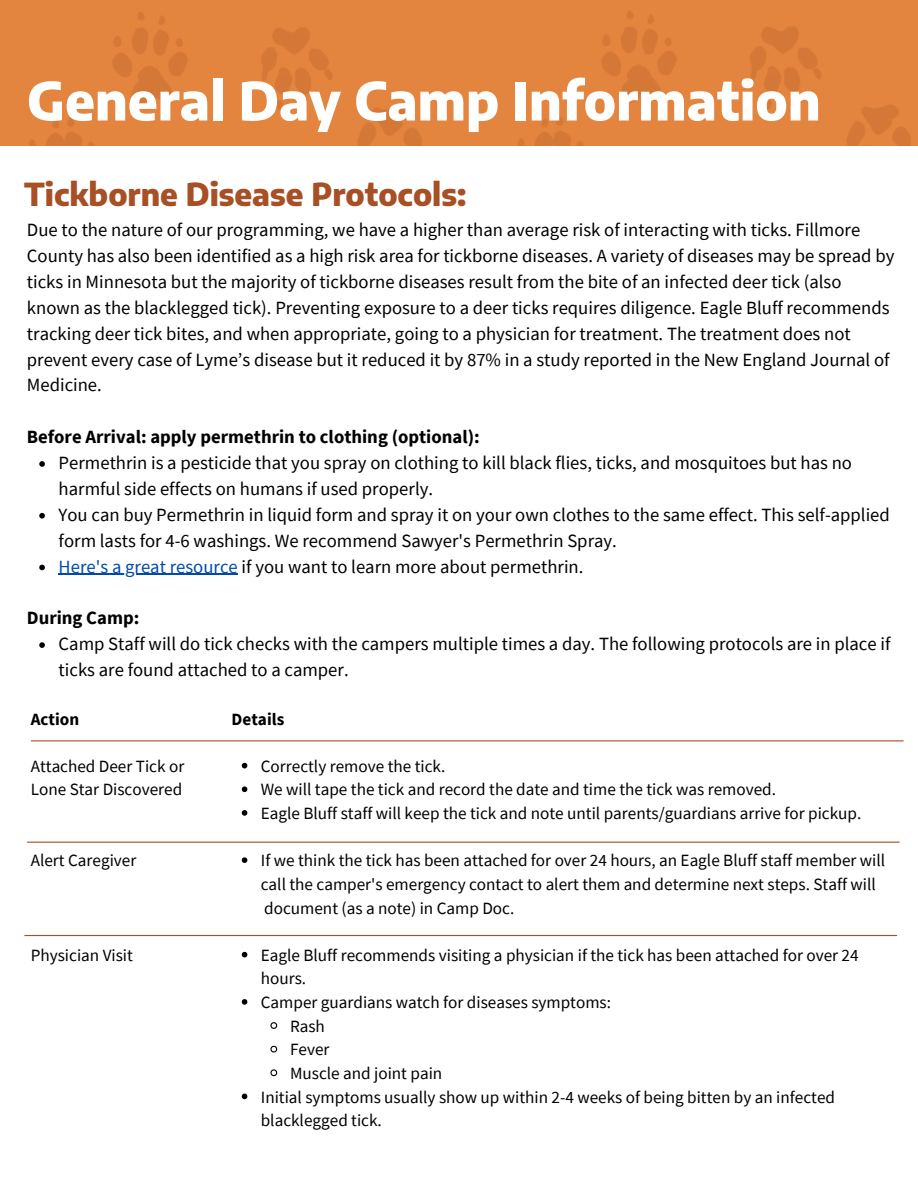
<style>
.page{position:relative;width:918px;height:1188px;background:#fff}
.page>*{position:absolute;margin:0;border:0;box-sizing:border-box;transform-origin:0 0}
.t1{font:800 52.5px "Encode Sans";color:#fff}
.t2{font:800 31.2px "Encode Sans";color:#a74f25}
.t3{font:18.75px/25.8px "Source Sans Pro";color:#000}
.t4{font:700 18.75px "Source Sans Pro";color:#000}
.t5{font:17.1px/23.7px "Source Sans Pro";color:#000}
.t6{font:700 17.1px "Source Sans Pro";color:#000}
.s1{color:#004aad}
</style>
<div class="page">
<div style="left:0;top:0;width:918px;height:145px;background:#e3853e"></div>
<svg style="left:39px;top:461px;width:6px;height:6px"></svg>
<svg style="left:39px;top:513px;width:6px;height:6px"></svg>
<svg style="left:39px;top:565px;width:6px;height:5px"></svg>
<hr style="left:59px;top:574px;width:179px;height:1px;background:#004aad">
<svg style="left:39px;top:642px;width:6px;height:6px"></svg>
<svg style="left:242px;top:763px;width:5px;height:5px"></svg>
<svg style="left:242px;top:786px;width:5px;height:6px"></svg>
<svg style="left:242px;top:810px;width:5px;height:6px"></svg>
<svg style="left:242px;top:857px;width:5px;height:6px"></svg>
<svg style="left:242px;top:952px;width:5px;height:5px"></svg>
<svg style="left:242px;top:999px;width:5px;height:6px"></svg>
<svg style="left:270px;top:1022px;width:8px;height:7px"></svg>
<svg style="left:270px;top:1045px;width:8px;height:8px"></svg>
<svg style="left:270px;top:1069px;width:8px;height:8px"></svg>
<svg style="left:242px;top:1094px;width:5px;height:5px"></svg>
<hr style="left:27px;top:842px;width:872px;height:1px;background:#a74f25">
<hr style="left:25px;top:935px;width:872px;height:1px;background:#a74f25">
<hr style="left:31px;top:740px;width:872px;height:1px;background:#a74f25">
<h1 class="t1" style="left:27px;top:66px;width:795px">General Day Camp Information</h1>
<h2 class="t2" style="left:24px;top:174px;width:444px">Tickborne Disease Protocols:</h2>
<p class="t3" style="left:27px;top:217px;width:869px">Due to the nature of our programming, we have a higher than average risk of interacting with ticks. Fillmore County has also been identified as a high risk area for tickborne diseases. A variety of diseases may be spread by ticks in Minnesota but the majority of tickborne diseases result from the bite of an infected deer tick (also known as the blacklegged tick). Preventing exposure to a deer ticks requires diligence. Eagle Bluff recommends tracking deer tick bites, and when appropriate, going to a physician for treatment. The treatment does not prevent every case of Lyme’s disease but it reduced it by 87% in a study reported in the New England Journal of Medicine.</p>
<p class="t4" style="left:27px;top:425px;width:454px">Before Arrival: apply permethrin to clothing (optional):</p>
<p class="t3" style="left:59px;top:449px;width:833px">Permethrin is a pesticide that you spray on clothing to kill black flies, ticks, and mosquitoes but has no harmful side effects on humans if used properly.<br>You can buy Permethrin in liquid form and spray it on your own clothes to the same effect. This self-applied form lasts for 4-6 washings. We recommend Sawyer's Permethrin Spray.<br><span class="s1">Here's a great resource</span> if you want to learn more about permethrin.</p>
<p class="t4" style="left:27px;top:606px;width:114px">During Camp:</p>
<p class="t3" style="left:59px;top:631px;width:833px">Camp Staff will do tick checks with the campers multiple times a day. The following protocols are in place if ticks are found attached to a camper.</p>
<p class="t6" style="left:31px;top:708px;width:50px">Action</p>
<p class="t5" style="left:31px;top:754px;width:155px">Attached Deer Tick or<br>Lone Star Discovered</p>
<p class="t5" style="left:31px;top:848px;width:107px">Alert Caregiver</p>
<p class="t5" style="left:31px;top:943px;width:104px">Physician Visit</p>
<p class="t6" style="left:232px;top:708px;width:54px">Details</p>
<p class="t5" style="left:261px;top:754px;width:602px">Correctly remove the tick.<br>We will tape the tick and record the date and time the tick was removed.<br>Eagle Bluff staff will keep the tick and note until parents/guardians arrive for pickup.</p>
<p class="t5" style="left:261px;top:848px;width:626px">If we think the tick has been attached for over 24 hours, an Eagle Bluff staff member will call the camper's emergency contact to alert them and determine next steps. Staff will document (as a note) in Camp Doc.</p>
<p class="t5" style="left:261px;top:943px;width:599px">Eagle Bluff recommends visiting a physician if the tick has been attached for over 24</p>
<p class="t5" style="left:261px;top:967px;width:47px">hours.</p>
<p class="t5" style="left:261px;top:990px;width:352px">Camper guardians watch for diseases symptoms:</p>
<p class="t5" style="left:290px;top:1014px;width:36px">Rash</p>
<p class="t5" style="left:290px;top:1037px;width:41px">Fever</p>
<p class="t5" style="left:290px;top:1061px;width:154px">Muscle and joint pain</p>
<p class="t5" style="left:261px;top:1085px;width:576px">Initial symptoms usually show up within 2-4 weeks of being bitten by an infected</p>
<p class="t5" style="left:261px;top:1108px;width:123px">blacklegged tick.</p>
</div>
